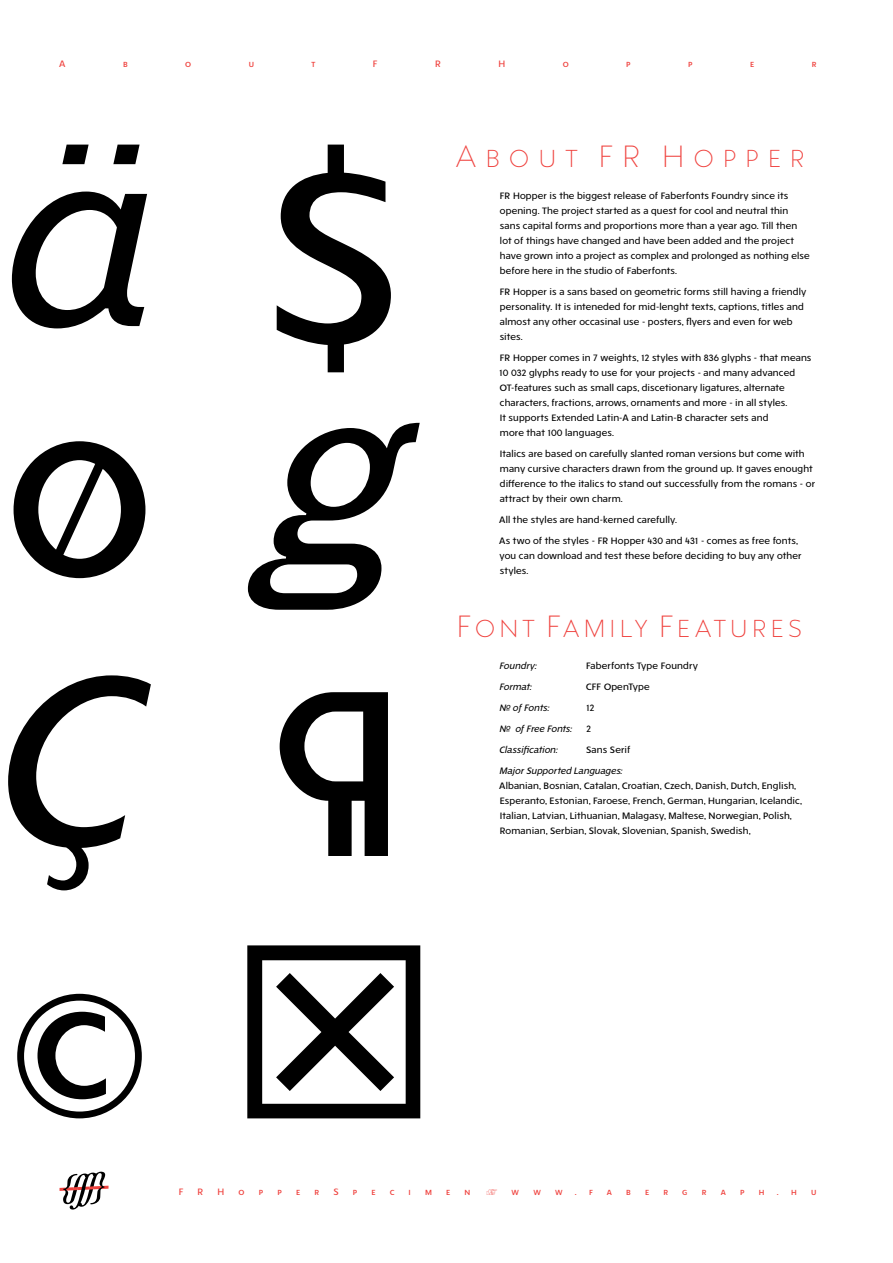
<style>
.page{position:relative;width:893px;height:1263px;background:#fff}
.page>*{position:absolute;margin:0;border:0;box-sizing:border-box;transform-origin:0 0}
.t1{font:30px "FR Hopper 230";letter-spacing:.125em;color:#ef413d}
.t2{font:30px "FR Hopper 230";letter-spacing:.285em;color:#ef413d}
.t3{font:9px/15px "FR Hopper 430";letter-spacing:.015em;color:#000}
.t4{font:9px "FR Hopper 431";letter-spacing:.015em;color:#000}
.t5{font:9px "FR Hopper 430";color:#ef413d}
.t6{font:9px "FR Hopper 431";letter-spacing:-.005em;color:#000}
</style>
<div class="page">
<svg style="left:12px;top:145px;width:135px;height:183px"></svg>
<svg style="left:14px;top:441px;width:131px;height:137px"></svg>
<svg style="left:8px;top:675px;width:143px;height:215px"></svg>
<svg style="left:17px;top:994px;width:125px;height:124px"></svg>
<svg style="left:277px;top:145px;width:114px;height:227px"></svg>
<svg style="left:248px;top:423px;width:172px;height:187px"></svg>
<svg style="left:280px;top:692px;width:108px;height:164px"></svg>
<svg style="left:247px;top:945px;width:173px;height:173px"></svg>
<svg style="left:60px;top:1172px;width:49px;height:37px"></svg>
<p class="t5" style="left:59px;top:58px;width:8px">A</p>
<p class="t5" style="left:123px;top:58px;width:6px">b</p>
<p class="t5" style="left:185px;top:58px;width:8px">o</p>
<p class="t5" style="left:249px;top:58px;width:7px">u</p>
<p class="t5" style="left:312px;top:58px;width:5px">t</p>
<p class="t5" style="left:373px;top:58px;width:6px">F</p>
<p class="t5" style="left:435px;top:58px;width:7px">R</p>
<p class="t5" style="left:498px;top:58px;width:8px">H</p>
<p class="t5" style="left:563px;top:58px;width:8px">o</p>
<p class="t5" style="left:626px;top:58px;width:6px">p</p>
<p class="t5" style="left:688px;top:58px;width:6px">p</p>
<p class="t5" style="left:750px;top:58px;width:6px">e</p>
<p class="t5" style="left:812px;top:58px;width:6px">r</p>
<h1 class="t2" style="left:456px;top:137px;width:351px">About FR Hopper</h1>
<p class="t3" style="left:500px;top:188px;width:311px">FR Hopper is the biggest release of Faberfonts Foundry since its opening. The project started as a quest for cool and neutral thin sans capital forms and proportions more than a year ago. Till then lot of things have changed and have been added and the project have grown into a project as complex and prolonged as nothing else before here in the studio of Faberfonts.</p>
<p class="t3" style="left:500px;top:284px;width:308px">FR Hopper is a sans based on geometric forms still having a friendly personality. It is inteneded for mid-lenght texts, captions, titles and almost any other occasinal use - posters, flyers and even for web sites.</p>
<p class="t3" style="left:499px;top:350px;width:314px">FR Hopper comes in 7 weights, 12 styles with 836 glyphs - that means 10 032 glyphs ready to use for your projects - and many advanced OT-features such as small caps, discetionary ligatures, alternate characters, fractions, arrows, ornaments and more - in all styles.<br>It supports Extended Latin-A and Latin-B character sets and<br>more that 100 languages.</p>
<p class="t3" style="left:500px;top:446px;width:317px">Italics are based on carefully slanted roman versions but come with many cursive characters drawn from the ground up. It gaves enought difference to the italics to stand out successfully from the romans - or attract by their own charm.</p>
<p class="t3" style="left:499px;top:512px;width:179px">All the styles are hand-kerned carefully.</p>
<p class="t3" style="left:499px;top:533px;width:304px">As two of the styles - FR Hopper 430 and 431 - comes as free fonts, you can download and test these before deciding to buy any other styles.</p>
<h1 class="t1" style="left:456px;top:607px;width:347px">Font Family Features</h1>
<p class="t4" style="left:499px;top:660px;width:39px">Foundry:</p>
<p class="t3" style="left:586px;top:658px;width:113px">Faberfonts Type Foundry</p>
<p class="t4" style="left:499px;top:681px;width:34px">Format:</p>
<p class="t3" style="left:586px;top:679px;width:65px">CFF OpenType</p>
<p class="t4" style="left:499px;top:702px;width:51px">№ of Fonts:</p>
<p class="t3" style="left:586px;top:700px;width:10px">12</p>
<p class="t6" style="left:499px;top:723px;width:74px">№ of Free Fonts:</p>
<p class="t3" style="left:586px;top:721px;width:6px">2</p>
<p class="t4" style="left:499px;top:744px;width:60px">Classification:</p>
<p class="t3" style="left:586px;top:742px;width:46px">Sans Serif</p>
<p class="t4" style="left:499px;top:765px;width:124px">Major Supported Languages:</p>
<p class="t3" style="left:499px;top:778px;width:304px">Albanian, Bosnian, Catalan, Croatian, Czech, Danish, Dutch, English, Esperanto, Estonian, Faroese, French, German, Hungarian, Icelandic, Italian, Latvian, Lithuanian, Malagasy, Maltese, Norwegian, Polish, Romanian, Serbian, Slovak, Slovenian, Spanish, Swedish,</p>
<p class="t5" style="left:179px;top:1186px;width:6px">F</p>
<p class="t5" style="left:198px;top:1186px;width:7px">R</p>
<p class="t5" style="left:218px;top:1186px;width:8px">H</p>
<p class="t5" style="left:239px;top:1186px;width:8px">o</p>
<p class="t5" style="left:259px;top:1186px;width:6px">p</p>
<p class="t5" style="left:277px;top:1186px;width:6px">p</p>
<p class="t5" style="left:296px;top:1186px;width:6px">e</p>
<p class="t5" style="left:314px;top:1186px;width:6px">r</p>
<p class="t5" style="left:333px;top:1186px;width:7px">S</p>
<p class="t5" style="left:353px;top:1186px;width:6px">p</p>
<p class="t5" style="left:371px;top:1186px;width:6px">e</p>
<p class="t5" style="left:390px;top:1186px;width:6px">c</p>
<p class="t5" style="left:409px;top:1186px;width:4px">i</p>
<p class="t5" style="left:425px;top:1186px;width:8px">m</p>
<p class="t5" style="left:446px;top:1186px;width:6px">e</p>
<p class="t5" style="left:465px;top:1186px;width:7px">n</p>
<p class="t5" style="left:486px;top:1186px;width:12px">w</p>
<p class="t5" style="left:511px;top:1186px;width:9px">w</p>
<p class="t5" style="left:533px;top:1186px;width:9px">w</p>
<p class="t5" style="left:555px;top:1186px;width:9px">w</p>
<p class="t5" style="left:575px;top:1186px;width:3px">.</p>
<p class="t5" style="left:589px;top:1186px;width:5px">f</p>
<p class="t5" style="left:607px;top:1186px;width:7px">a</p>
<p class="t5" style="left:626px;top:1186px;width:6px">b</p>
<p class="t5" style="left:645px;top:1186px;width:6px">e</p>
<p class="t5" style="left:663px;top:1186px;width:6px">r</p>
<p class="t5" style="left:682px;top:1186px;width:7px">g</p>
<p class="t5" style="left:702px;top:1186px;width:6px">r</p>
<p class="t5" style="left:721px;top:1186px;width:7px">a</p>
<p class="t5" style="left:740px;top:1186px;width:6px">p</p>
<p class="t5" style="left:759px;top:1186px;width:7px">h</p>
<p class="t5" style="left:777px;top:1186px;width:3px">.</p>
<p class="t5" style="left:791px;top:1186px;width:7px">h</p>
<p class="t5" style="left:811px;top:1186px;width:7px">u</p>
</div>
